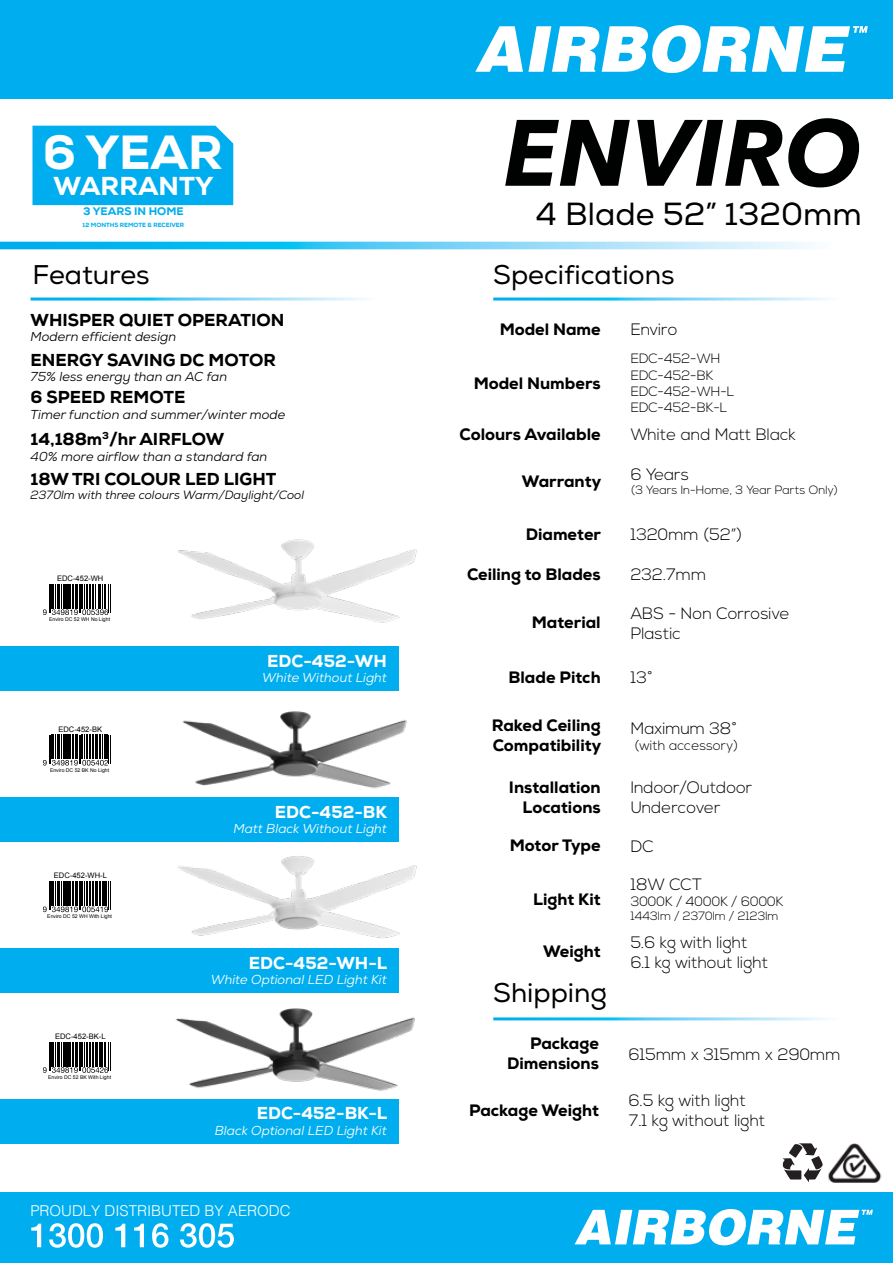
<style>
.page{position:relative;width:893px;height:1263px;background:#fff}
.page>*{position:absolute;margin:0;border:0;box-sizing:border-box;transform-origin:0 0}
.t1{font:italic 700 93px "Avenir Next";color:#000101}
.t2{font:800 47.85px "Nexa";color:#fff}
.t3{font:31.95px "Nexa";color:#000101}
.t4{font:27px "Nexa";color:#000101}
.t5{font:800 25.95px "Nexa";color:#fff}
.t6{font:800 17.25px "Nexa";color:#000}
.t7{font:800 17.25px "Nexa";color:#fff}
.t8{font:300 16.5px/19.8px "Nexa";color:#000}
.t9{font:800 16.5px/19.8px "Nexa";color:#000;text-align:right}
.t10{font:300 15px "Helvetica";color:#fff}
.t11{font:300 13.5px/16.2px "Nexa";color:#000}
.t12{font:italic 12.9px "Nexa";color:#000}
.t13{font:italic 12.9px "Nexa";color:#fff}
.t14{font:300 12px "Nexa";color:#000}
.t15{font:italic 12px "Nexa";color:#000}
.t16{font:800 10.95px "Nexa";color:#00aeef}
.t17{font:7.65px "Arial";color:#000}
.t18{font:800 6px "Nexa";color:#00aeef}
.t19{font:5.1px "Arial";color:#000}
</style>
<div class="page">
<div style="left:0;top:0;width:893px;height:99px;background:#00aeef"></div>
<svg style="left:475px;top:25px;width:393px;height:48px"></svg>
<div style="left:0;top:1192px;width:893px;height:71px;background:#00aeef"></div>
<svg style="left:31px;top:1223px;width:203px;height:25px"></svg>
<svg style="left:575px;top:1209px;width:298px;height:36px"></svg>
<img style="left:828px;top:1143px;width:54px;height:39px">
<svg style="left:783px;top:1143px;width:40px;height:39px"></svg>
<svg style="left:0;top:242px;width:812px;height:7px;background:#60cff5"></svg>
<div style="left:0;top:646px;width:399px;height:45px;background:#00aeef"></div>
<div style="left:0;top:797px;width:399px;height:45px;background:#00aeef"></div>
<div style="left:32px;top:126px;width:201px;height:79px;background:#00aeef"></div>
<div style="left:0;top:948px;width:399px;height:44px;background:#00aeef"></div>
<div style="left:0;top:1099px;width:399px;height:44px;background:#00aeef"></div>
<img style="left:175px;top:1008px;width:240px;height:83px">
<img style="left:182px;top:711px;width:225px;height:78px">
<img style="left:177px;top:856px;width:240px;height:83px">
<img style="left:177px;top:539px;width:240px;height:84px">
<svg style="left:43px;top:584px;width:68px;height:31px"></svg>
<svg style="left:43px;top:735px;width:68px;height:30px"></svg>
<svg style="left:43px;top:881px;width:68px;height:31px"></svg>
<svg style="left:43px;top:1042px;width:68px;height:31px"></svg>
<h2 class="t2" style="left:43px;top:122px;width:182px">6 YEAR</h2>
<h3 class="t5" style="left:54px;top:170px;width:161px">WARRANTY</h3>
<p class="t16" style="left:83px;top:204px;width:102px">3 YEARS IN HOME</p>
<p class="t18" style="left:83px;top:221px;width:103px">12 MONTHS REMOTE &amp; RECEIVER</p>
<h1 class="t1" style="left:504px;top:73px;width:360px">ENVIRO</h1>
<h3 class="t3" style="left:536px;top:195px;width:327px">4 Blade 52” 1320mm</h3>
<h3 class="t4" style="left:32px;top:258px;width:119px">Features</h3>
<h3 class="t4" style="left:493px;top:258px;width:183px">Specifications</h3>
<p class="t6" style="left:31px;top:309px;width:255px">WHISPER QUIET OPERATION</p>
<p class="t12" style="left:31px;top:329px;width:147px">Modern efficient design</p>
<p class="t6" style="left:31px;top:349px;width:247px">ENERGY SAVING DC MOTOR</p>
<p class="t12" style="left:31px;top:368px;width:198px">75% less energy than an AC fan</p>
<p class="t6" style="left:31px;top:386px;width:156px">6 SPEED REMOTE</p>
<p class="t12" style="left:31px;top:406px;width:256px">Timer function and summer/winter mode</p>
<p class="t6" style="left:31px;top:428px;width:195px">14,188m<sup>3</sup>/hr AIRFLOW</p>
<p class="t12" style="left:31px;top:448px;width:238px">40% more airflow than a standard fan</p>
<p class="t6" style="left:31px;top:468px;width:247px">18W TRI COLOUR LED LIGHT</p>
<p class="t15" style="left:31px;top:487px;width:275px">2370lm with three colours Warm/Daylight/Cool</p>
<p class="t17" style="left:57px;top:573px;width:48px">EDC-452-WH</p>
<p class="t19" style="left:49px;top:616px;width:62px">Enviro DC 52 WH No Light</p>
<p class="t17" style="left:58px;top:724px;width:45px">EDC-452-BK</p>
<p class="t19" style="left:50px;top:767px;width:61px">Enviro DC 52 BK No Light</p>
<p class="t17" style="left:54px;top:870px;width:55px">EDC-452-WH-L</p>
<p class="t19" style="left:47px;top:913px;width:66px">Enviro DC 52 WH With Light</p>
<p class="t17" style="left:55px;top:1031px;width:52px">EDC-452-BK-L</p>
<p class="t19" style="left:48px;top:1074px;width:64px">Enviro DC 52 BK With Light</p>
<p class="t7" style="left:267px;top:650px;width:121px">EDC-452-WH</p>
<p class="t13" style="left:262px;top:670px;width:126px">White Without Light</p>
<p class="t7" style="left:275px;top:801px;width:114px">EDC-452-BK</p>
<p class="t13" style="left:234px;top:821px;width:155px">Matt Black Without Light</p>
<p class="t7" style="left:249px;top:951px;width:140px">EDC-452-WH-L</p>
<p class="t13" style="left:211px;top:971px;width:177px">White Optional LED Light Kit</p>
<p class="t7" style="left:257px;top:1102px;width:132px">EDC-452-BK-L</p>
<p class="t13" style="left:215px;top:1122px;width:173px">Black Optional LED Light Kit</p>
<p class="t10" style="left:30px;top:1197px;width:262px">PROUDLY DISTRIBUTED BY AERODC</p>
<p class="t9" style="left:500px;top:319px;width:102px">Model Name</p>
<p class="t8" style="left:631px;top:320px;width:48px">Enviro</p>
<p class="t9" style="left:474px;top:373px;width:128px">Model Numbers</p>
<p class="t11" style="left:631px;top:351px;width:105px">EDC-452-WH<br>EDC-452-BK<br>EDC-452-WH-L<br>EDC-452-BK-L</p>
<p class="t9" style="left:459px;top:424px;width:143px">Colours Available</p>
<p class="t8" style="left:631px;top:426px;width:167px">White and Matt Black</p>
<p class="t9" style="left:522px;top:471px;width:81px">Warranty</p>
<p class="t8" style="left:631px;top:465px;width:60px">6 Years</p>
<p class="t14" style="left:631px;top:483px;width:209px">(3 Years In-Home, 3 Year Parts Only)</p>
<p class="t9" style="left:526px;top:524px;width:77px">Diameter</p>
<p class="t8" style="left:631px;top:525px;width:113px">1320mm (52”)</p>
<p class="t9" style="left:467px;top:564px;width:135px">Ceiling to Blades</p>
<p class="t8" style="left:631px;top:565px;width:77px">232.7mm</p>
<p class="t9" style="left:532px;top:613px;width:70px">Material</p>
<p class="t8" style="left:631px;top:604px;width:161px">ABS - Non Corrosive<br>Plastic</p>
<p class="t9" style="left:509px;top:667px;width:94px">Blade Pitch</p>
<p class="t8" style="left:631px;top:668px;width:24px">13°</p>
<p class="t9" style="left:492px;top:716px;width:111px;text-align:left">Raked Ceiling<br>Compatibility</p>
<p class="t8" style="left:631px;top:719px;width:108px">Maximum 38°</p>
<p class="t11" style="left:634px;top:737px;width:105px">(with accessory)</p>
<p class="t9" style="left:509px;top:777px;width:93px">Installation<br>Locations</p>
<p class="t8" style="left:631px;top:779px;width:123px">Indoor/Outdoor<br>Undercover</p>
<p class="t9" style="left:510px;top:836px;width:92px">Motor Type</p>
<p class="t8" style="left:631px;top:837px;width:24px">DC</p>
<p class="t9" style="left:533px;top:889px;width:69px">Light Kit</p>
<p class="t8" style="left:631px;top:875px;width:73px">18W CCT</p>
<p class="t11" style="left:631px;top:894px;width:154px">3000K / 4000K / 6000K</p>
<p class="t14" style="left:631px;top:909px;width:149px">1443lm / 2370lm / 2123lm</p>
<p class="t9" style="left:543px;top:942px;width:59px">Weight</p>
<p class="t8" style="left:631px;top:933px;width:139px">5.6 kg with light<br>6.1 kg without light</p>
<h3 class="t4" style="left:493px;top:976px;width:115px">Shipping</h3>
<p class="t9" style="left:507px;top:1034px;width:93px">Package<br>Dimensions</p>
<p class="t8" style="left:629px;top:1045px;width:213px">615mm x 315mm x 290mm</p>
<p class="t9" style="left:469px;top:1100px;width:131px">Package Weight</p>
<p class="t8" style="left:629px;top:1091px;width:138px">6.5 kg with light<br>7.1 kg without light</p>
</div>
